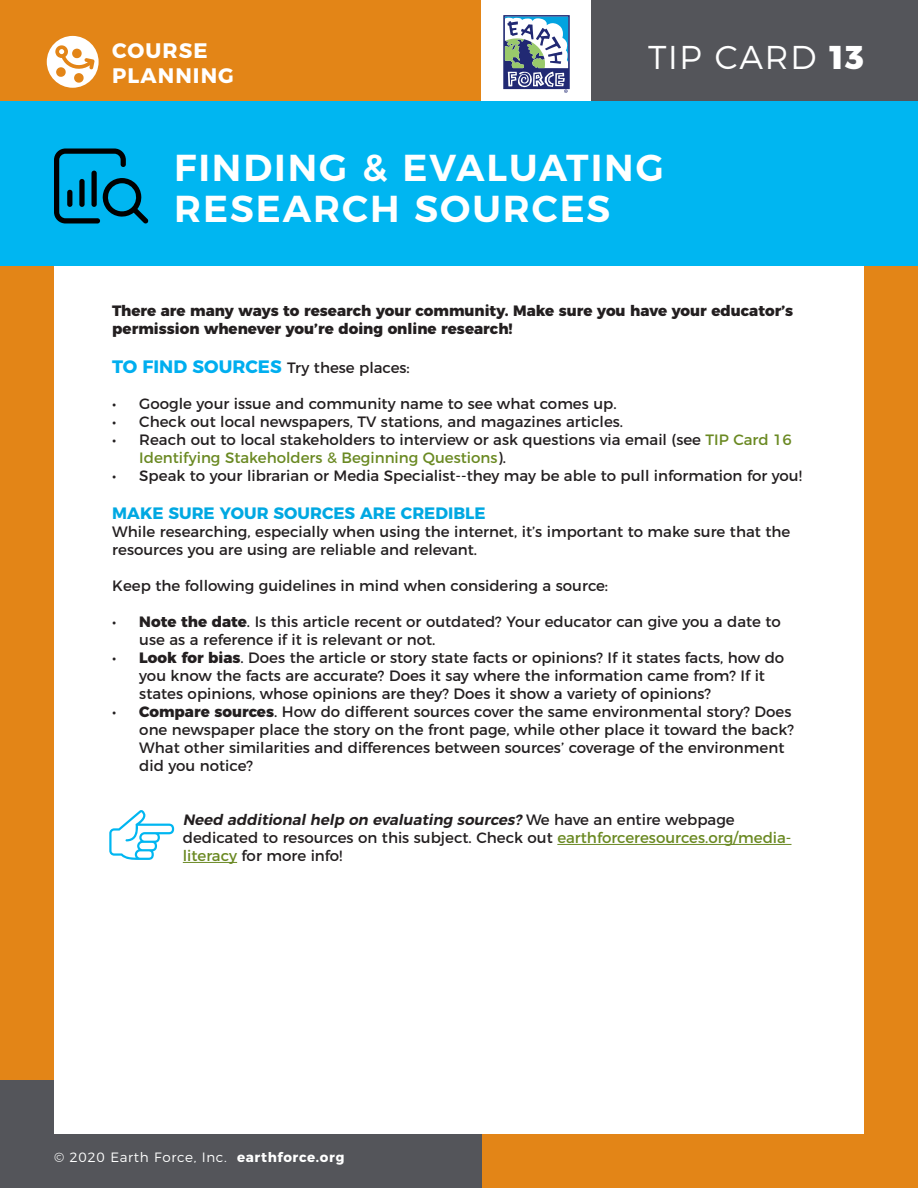
<style>
.page{position:relative;width:918px;height:1188px;background:#e38517}
.page>*{position:absolute;margin:0;border:0;box-sizing:border-box;transform-origin:0 0}
.page_headers{font:600 37.5px/40.5px "Montserrat";letter-spacing:.05em;color:#fff}
.page_headers-2{font:300 33px "Montserrat";letter-spacing:.05em;color:#fff}
.t1{font:700 21px/25.5px "Montserrat";letter-spacing:.05em;color:#fff}
.t2{font:700 16.5px "Montserrat";color:#00a8e2}
.Tip_Help_indent{font:15px/18px "Montserrat";color:#231f20}
.Tip_body{font:15px/18px "Montserrat";color:#231f20}
.Tip_First_graph{font:800 15px/18px "Montserrat";color:#231f20}
.t3{font:300 13.5px "Montserrat";letter-spacing:.05em;color:#fff}
.s1{font-weight:800}
.s2{font-weight:700;font-size:18px;color:#00aeef}
.s3{color:#6a8922}
.s4{font-weight:600;font-style:italic}
.s5{font-weight:700}
</style>
<div class="page">
<div style="left:0;top:1080px;width:481px;height:108px;background:#54555a"></div>
<div style="left:481px;top:0;width:143px;height:135px;background:#fff"></div>
<div style="left:592px;top:0;width:326px;height:197px;background:#54555a"></div>
<div style="left:54px;top:102px;width:810px;height:1032px;background:#fff"></div>
<div style="left:0;top:102px;width:918px;height:164px;background:#00b6f1"></div>
<svg style="left:503px;top:15px;width:67px;height:78px"></svg>
<div style="left:47px;top:36px;width:52px;height:52px;background:#fff;border-radius:50%"></div>
<svg style="left:55px;top:45px;width:40px;height:38px"></svg>
<hr style="left:557px;top:844px;width:235px;height:1px;background:#6a8922">
<hr style="left:183px;top:862px;width:54px;height:1px;background:#6a8922">
<svg style="left:109px;top:810px;width:65px;height:50px"></svg>
<svg style="left:54px;top:148px;width:94px;height:76px"></svg>
<h3 class="t1" style="left:112px;top:36px;width:123px">COURSE<br>PLANNING</h3>
<p class="page_headers-2" style="left:648px;top:32px;width:217px">TIP CARD <span class="s1">13</span></p>
<p class="page_headers" style="left:174px;top:145px;width:491px">FINDING &amp; EVALUATING<br>RESEARCH SOURCES</p>
<p class="Tip_First_graph" style="left:112px;top:300px;width:682px">There are many ways to research your community. Make sure you have your educator’s permission whenever you’re doing online research!</p>
<p class="Tip_body" style="left:112px;top:358px;width:299px"><span class="s2">TO FIND SOURCES</span> Try these places:</p>
<p class="Tip_Help_indent" style="left:112px;top:394px;width:506px">• Google your issue and community name to see what comes up.</p>
<p class="Tip_Help_indent" style="left:112px;top:412px;width:512px">• Check out local newspapers, TV stations, and magazines articles.</p>
<p class="Tip_Help_indent" style="left:139px;top:430px;width:654px;text-indent:-27px">• Reach out to local stakeholders to interview or ask questions via email (see <span class="s3">TIP Card 16<br>Identifying Stakeholders &amp; Beginning Questions</span>).</p>
<p class="Tip_Help_indent" style="left:112px;top:466px;width:691px">• Speak to your librarian or Media Specialist--they may be able to pull information for you!</p>
<h1 class="t2" style="left:112px;top:500px;width:375px">MAKE SURE YOUR SOURCES ARE CREDIBLE</h1>
<p class="Tip_body" style="left:112px;top:521px;width:680px">While researching, especially when using the internet, it’s important to make sure that the resources you are using are reliable and relevant.</p>
<p class="Tip_body" style="left:112px;top:575px;width:497px">Keep the following guidelines in mind when considering a source:</p>
<p class="Tip_Help_indent" style="left:139px;top:611px;width:643px;text-indent:-27px">• <span class="s1">Note the date</span>. Is this article recent or outdated? Your educator can give you a date to use as a reference if it is relevant or not.</p>
<p class="Tip_Help_indent" style="left:139px;top:647px;width:647px;text-indent:-27px">• <span class="s1">Look for bias</span>. Does the article or story state facts or opinions? If it states facts, how do you know the facts are accurate? Does it say where the information came from? If it states opinions, whose opinions are they? Does it show a variety of opinions?</p>
<p class="Tip_Help_indent" style="left:139px;top:701px;width:656px;text-indent:-27px">• <span class="s1">Compare sources</span>. How do different sources cover the same environmental story? Does one newspaper place the story on the front page, while other place it toward the back?<br>What other similarities and differences between sources’ coverage of the environment did you notice?</p>
<p class="Tip_Help_indent" style="left:183px;top:809px;width:610px"><span class="s4">Need additionalhelp on evaluating sources?</span>We h a ve a n e n t i r e we b p a g e dedicated to resources on this subject. Check out <span class="s3">earthforceresources.org/media&shy;literacy</span> for more info!</p>
<p class="t3" style="left:54px;top:1146px;width:292px">© 2020 Earth Force, Inc. <span class="s5">earthforce.org</span></p>
</div>
